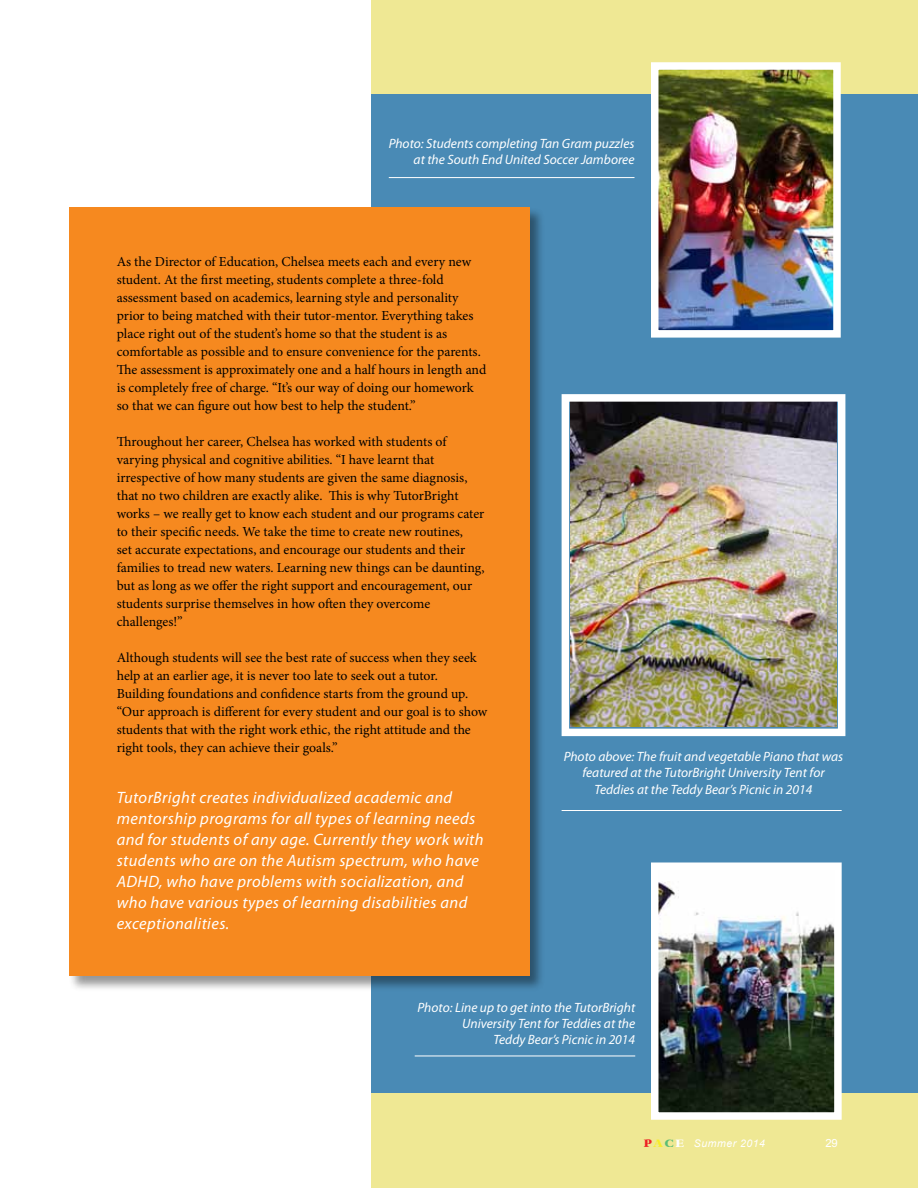
<style>
.page{position:relative;width:918px;height:1188px;background:#fff}
.page>*{position:absolute;margin:0;border:0;box-sizing:border-box;transform-origin:0 0}
.t1{font:italic 16.5px/21px "Myriad Pro";letter-spacing:.025em;color:#fff}
.t2{font:13.8px/18px "Minion Pro";letter-spacing:-.005em;color:#000}
.t3{font:italic 13.5px/16.2px "Myriad Pro";color:#fff;text-align:right}
.t4{font:11.25px "Arial";color:#fff}
.t5{font:italic 10.5px "Arial";letter-spacing:.05em;color:#fff}
.s1{font-family:"Bambi";font-weight:700;font-style:normal;color:#ed2124}
.s2{font-family:"Bambi";font-weight:700;font-style:normal;color:#f7ec2b}
.s3{font-family:"Bambi";font-weight:700;font-style:normal;color:#5bbd74}
.s4{font-family:"Bambi";font-weight:700;font-style:normal}
</style>
<div class="page">
<div style="left:372px;top:0;width:546px;height:1188px;background:#efe894"></div>
<div style="left:372px;top:94px;width:546px;height:1000px;background:#498ab5"></div>
<div style="left:68px;top:207px;width:477px;height:784px;background:#000;opacity:.41"></div>
<div style="left:69px;top:208px;width:460px;height:768px;background:#f6891f"></div>
<img style="left:660px;top:71px;width:172px;height:258px">
<div style="left:651px;top:62px;width:190px;height:276px;border:8px solid #fff"></div>
<img style="left:660px;top:871px;width:173px;height:240px">
<div style="left:651px;top:862px;width:191px;height:258px;border:8px solid #fff"></div>
<img style="left:571px;top:403px;width:265px;height:324px">
<div style="left:562px;top:394px;width:283px;height:342px;border:8px solid #fff"></div>
<hr style="left:389px;top:177px;width:245px;height:1px;background:#fff">
<hr style="left:562px;top:810px;width:280px;height:1px;background:#fff">
<hr style="left:415px;top:1056px;width:220px;height:1px;background:#fff">
<p class="t3" style="left:389px;top:135px;width:247px">Photo: Students completing Tan Gram puzzles at the South End United Soccer Jamboree</p>
<p class="t2" style="left:117px;top:252px;width:371px">As the Director of Education, Chelsea meets each and every new student. At the first meeting, students complete a three-fold assessment based on academics, learning style and personality prior to being matched with their tutor-mentor. Everything takes place right out of the student’s home so that the student is as comfortable as possible and to ensure convenience for the parents.<br>The assessment is approximately one and a half hours in length and is completely free of charge. “It’s our way of doing our homework so that we can figure out how best to help the student.”</p>
<p class="t2" style="left:117px;top:432px;width:369px">Throughout her career, Chelsea has worked with students of varying physical and cognitive abilities. “I have learnt that irrespective of how many students are given the same diagnosis, that no two children are exactly alike. This is why TutorBright works – we really get to know each student and our programs cater to their specific needs. We take the time to create new routines,<br>set accurate expectations, and encourage our students and their families to tread new waters. Learning new things can be daunting, but as long as we offer the right support and encouragement, our students surprise themselves in how often they overcome challenges!”</p>
<p class="t2" style="left:117px;top:648px;width:372px">Although students will see the best rate of success when they seek help at an earlier age, it is never too late to seek out a tutor.<br>Building foundations and confidence starts from the ground up. “Our approach is different for every student and our goal is to show students that with the right work ethic, the right attitude and the right tools, they can achieve their goals.”</p>
<p class="t1" style="left:117px;top:786px;width:368px">TutorBright creates individualized academic and mentorship programs for all types of learning needs and for students of any age. Currently they work with students who are on the Autism spectrum, who have ADHD, who have problems with socialization, and who have various types of learning disabilities and exceptionalities.</p>
<p class="t3" style="left:564px;top:748px;width:281px;text-align:center">Photo above: The fruit and vegetable Piano that was featured at the TutorBright University Tent for<br>Teddies at the Teddy Bear’s Picnic in 2014</p>
<p class="t3" style="left:418px;top:999px;width:219px">Photo: Line up to get into the TutorBright<br>University Tent for Teddies at the<br>Teddy Bear’s Picnic in 2014</p>
<p class="t5" style="left:644px;top:1136px;width:122px"><span class="s1">P</span> <span class="s2">A</span> <span class="s3">C</span> <span class="s4">E</span> Summer 2014</p>
<p class="t4" style="left:825px;top:1136px;width:14px">29</p>
</div>
